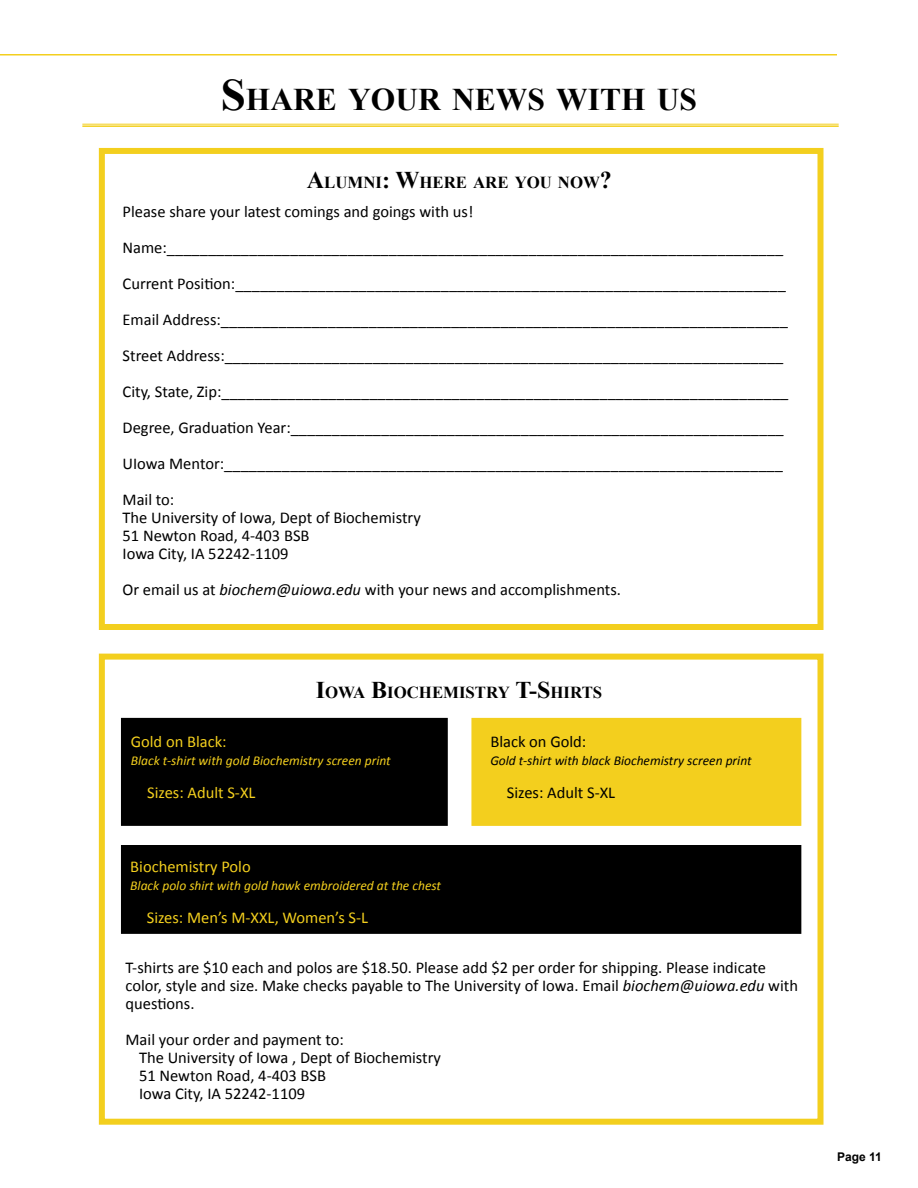
<style>
.page{position:relative;width:918px;height:1188px;background:#fff}
.page>*{position:absolute;margin:0;border:0;box-sizing:border-box;transform-origin:0 0}
.t1{font:700 31.5px "Times New Roman";color:#000}
.t2{font:700 16.8px "Times New Roman";color:#000}
.t3{font:16.5px/36px "Calibri";color:#000}
.t4{font:16.5px "Calibri";color:#f3cf1e}
.t5{font:italic 13.5px "Calibri";color:#f3cf1e}
.t6{font:italic 13.5px "Calibri";color:#000}
.t7{font:700 12px "Arial";color:#000}
.s1{font-size:45px}
.s2{font-size:24px}
.s3{font-style:italic}
</style>
<div class="page">
<hr style="left:0;top:54px;width:837px;height:2px;background:#f3cf1e">
<div style="left:99px;top:654px;width:725px;height:471px;border:6px solid #f3cf1e"></div>
<div style="left:122px;top:846px;width:679px;height:87px;background:#000"></div>
<div style="left:121px;top:845px;width:680px;height:89px;border:2px solid #000"></div>
<div style="left:122px;top:719px;width:325px;height:106px;background:#000"></div>
<div style="left:121px;top:718px;width:327px;height:108px;border:2px solid #000"></div>
<div style="left:471px;top:718px;width:330px;height:108px;background:#f3cf1e;border:2px solid #f3cf1e"></div>
<div style="left:99px;top:148px;width:725px;height:482px;border:6px solid #f3cf1e"></div>
<hr style="left:82px;top:124px;width:757px;height:1px;background:#f3cf1e">
<hr style="left:82px;top:125px;width:757px;height:2px;background:#f3cf1e">
<h1 class="t1" style="left:221px;top:78px;width:478px"><span class="s1">S</span>HARE YOUR NEWS WITH US</h1>
<p class="t2" style="left:307px;top:171px;width:307px"><span class="s2">A</span>LUMNI<span class="s2">: W</span>HERE ARE YOU NOW<span class="s2">?</span></p>
<p class="t3" style="left:123px;top:193px;width:667px">Please share your latest comings and goings with us!<br>Name:___________________________________________________________________________ Current Position:___________________________________________________________________ Email Address:_____________________________________________________________________ Street Address:____________________________________________________________________ City, State, Zip:_____________________________________________________________________ Degree, Graduation Year:____________________________________________________________ UIowa Mentor:____________________________________________________________________ Mail to:</p>
<p class="t3" style="left:123px;top:508px;width:300px;line-height:18px">The University of Iowa, Dept of Biochemistry<br>51 Newton Road, 4-403 BSB<br>Iowa City, IA 52242-1109</p>
<p class="t3" style="left:123px;top:571px;width:500px">Or email us at <span class="s3">biochem@uiowa.edu</span> with your news and accomplishments.</p>
<p class="t2" style="left:316px;top:681px;width:288px"><span class="s2">I</span>OWA <span class="s2">B</span>IOCHEMISTRY <span class="s2">T-S</span>HIRTS</p>
<p class="t4" style="left:131px;top:732px;width:97px">Gold on Black:</p>
<p class="t5" style="left:131px;top:752px;width:262px">Black t-shirt with gold Biochemistry screen print</p>
<p class="t4" style="left:147px;top:783px;width:110px">Sizes: Adult S-XL</p>
<p class="t4" style="left:130px;top:856px;width:122px">Biochemistry Polo</p>
<p class="t5" style="left:130px;top:876px;width:312px">Black polo shirt with gold hawk embroidered at the chest</p>
<p class="t4" style="left:147px;top:907px;width:223px">Sizes: Men’s M-XXL, Women’s S-L</p>
<p class="t3" style="left:490px;top:724px;width:97px">Black on Gold:</p>
<p class="t6" style="left:490px;top:752px;width:263px">Gold t-shirt with black Biochemistry screen print</p>
<p class="t3" style="left:507px;top:775px;width:110px">Sizes: Adult S-XL</p>
<p class="t3" style="left:126px;top:959px;width:674px;line-height:18px">T-shirts are $10 each and polos are $18.50. Please add $2 per order for shipping. Please indicate color, style and size. Make checks payable to The University of Iowa. Email <span class="s3">biochem@uiowa.edu</span> with questions.</p>
<p class="t3" style="left:139px;top:1031px;width:304px;line-height:18px;text-indent:-13px">Mail your order and payment to:<br>The University of Iowa , Dept of Biochemistry<br>51 Newton Road, 4-403 BSB<br>Iowa City, IA 52242-1109</p>
<p class="t7" style="left:837px;top:1149px;width:46px">Page 11</p>
</div>
